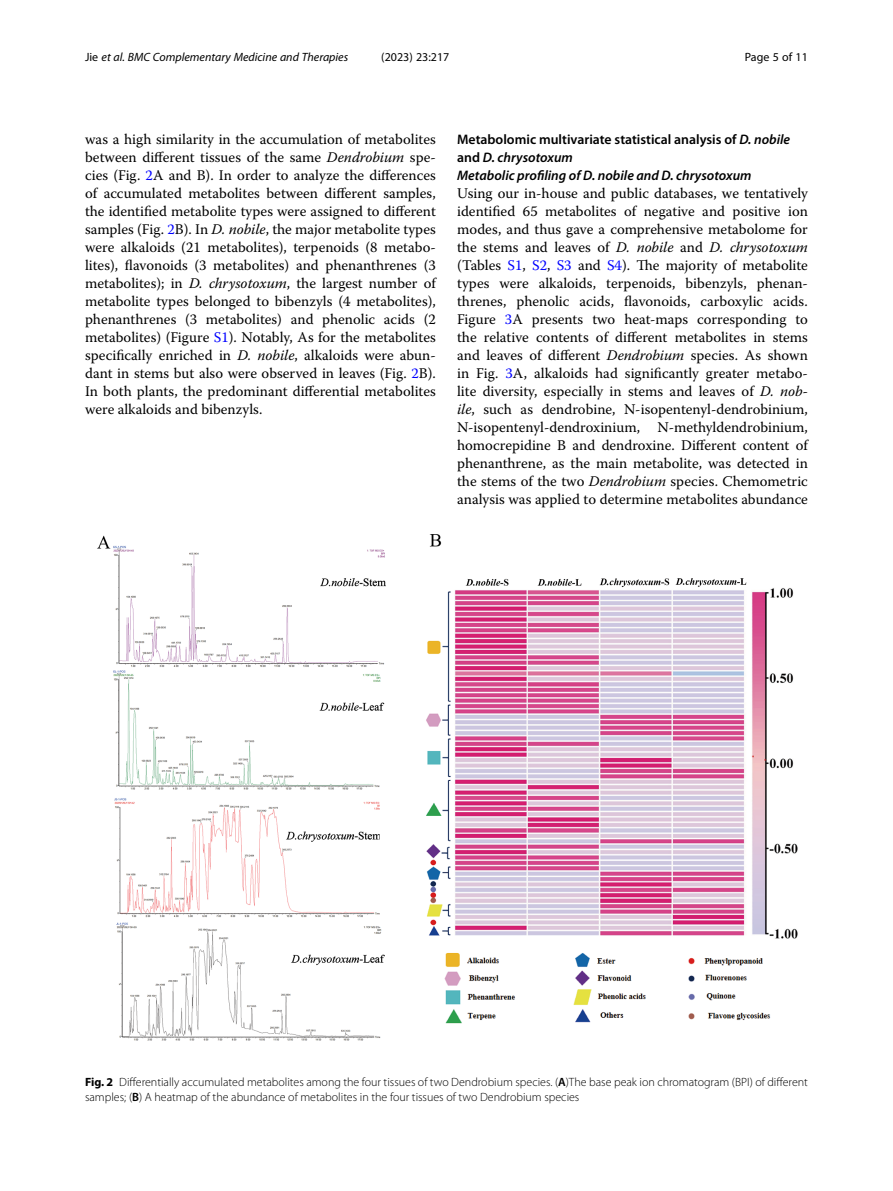
<style>
.page{position:relative;width:893px;height:1191px;background:#fff}
.page>*{position:absolute;margin:0;border:0;box-sizing:border-box;transform-origin:0 0}
.Body_Text{font:14.7px/18px "Warnock Pro";color:#000;text-align:justify}
.Head_2{font:600 13.8px/18px "Myriad Pro";color:#000}
.Head_3_after_2{font:italic 600 13.8px "Myriad Pro";color:#000}
.Figure_Caption{font:300 12px/15px "Myriad Pro";color:#000}
.t1{font:italic 12px "Myriad Pro";color:#000}
.t2{font:12px "Myriad Pro";color:#000}
.s1{font-style:normal}
.s2{font-style:italic}
.s3{color:#00f}
.s4{font-weight:700}
.s5{font-weight:600}
</style>
<div class="page">
<img style="left:97px;top:534px;width:701px;height:507px">
<p class="t1" style="left:85px;top:50px;width:265px"><span class="s1">Jie</span> et al. BMC Complementary Medicine and Therapies</p>
<p class="t2" style="left:381px;top:50px;width:70px">(2023) 23:217</p>
<p class="t2" style="left:745px;top:50px;width:65px">Page 5 of 11</p>
<p class="Body_Text" style="left:85px;top:130px;width:352px">was a high similarity in the accumulation of metabolites between different tissues of the same <span class="s2">Dendrobium</span> spe&shy;cies (Fig. <span class="s3">2</span>A and B). In order to analyze the differences of accumulated metabolites between different samples, the identified metabolite types were assigned to different samples (Fig. <span class="s3">2</span>B). In <span class="s2">D. nobile</span>, the major metabolite types were alkaloids (21 metabolites), terpenoids (8 metabo&shy;lites), flavonoids (3 metabolites) and phenanthrenes (3 metabolites); in <span class="s2">D. chrysotoxum</span>, the largest number of metabolite types belonged to bibenzyls (4 metabolites), phenanthrenes (3 metabolites) and phenolic acids (2 metabolites) (Figure <span class="s3">S1</span>). Notably, As for the metabolites specifically enriched in <span class="s2">D. nobile</span>, alkaloids were abun&shy;dant in stems but also were observed in leaves (Fig. <span class="s3">2</span>B).<br>In both plants, the predominant differential metabolites were alkaloids and bibenzyls.</p>
<p class="Head_2" style="left:457px;top:130px;width:335px">Metabolomic multivariate statistical analysis of <span class="s2">D. nobile </span>and <span class="s2">D. chrysotoxum</span></p>
<p class="Head_3_after_2" style="left:457px;top:167px;width:296px">Metabolic profiling of D. nobile and D. chrysotoxum</p>
<p class="Body_Text" style="left:457px;top:184px;width:352px">Using our in-house and public databases, we tentatively identified 65 metabolites of negative and positive ion modes, and thus gave a comprehensive metabolome for the stems and leaves of <span class="s2">D. nobile</span> and <span class="s2">D. chrysotoxum </span>(Tables <span class="s3">S1</span>, <span class="s3">S2</span>, <span class="s3">S3</span> and <span class="s3">S4</span>). The majority of metabolite types were alkaloids, terpenoids, bibenzyls, phenan&shy;threnes, phenolic acids, flavonoids, carboxylic acids.<br>Figure <span class="s3">3</span>A presents two heat-maps corresponding to the relative contents of different metabolites in stems and leaves of different <span class="s2">Dendrobium</span> species. As shown in Fig. <span class="s3">3</span>A, alkaloids had significantly greater metabo&shy;lite diversity, especially in stems and leaves of <span class="s2">D. nob&shy;ile</span>, such as dendrobine, N-isopentenyl-dendrobinium, N-isopentenyl-dendroxinium, N-methyldendrobinium, homocrepidine B and dendroxine. Different content of phenanthrene, as the main metabolite, was detected in the stems of the two <span class="s2">Dendrobium</span> species. Chemometric analysis was applied to determine metabolites abundance</p>
<p class="Figure_Caption" style="left:85px;top:1074px;width:724px"><span class="s4">Fig. 2</span> Differentially accumulated metabolites among the four tissues of two Dendrobium species. (<span class="s5">A</span>)The base peak ion chromatogram (BPI) of different samples; (<span class="s5">B</span>) A heatmap of the abundance of metabolites in the four tissues of two Dendrobium species</p>
</div>
